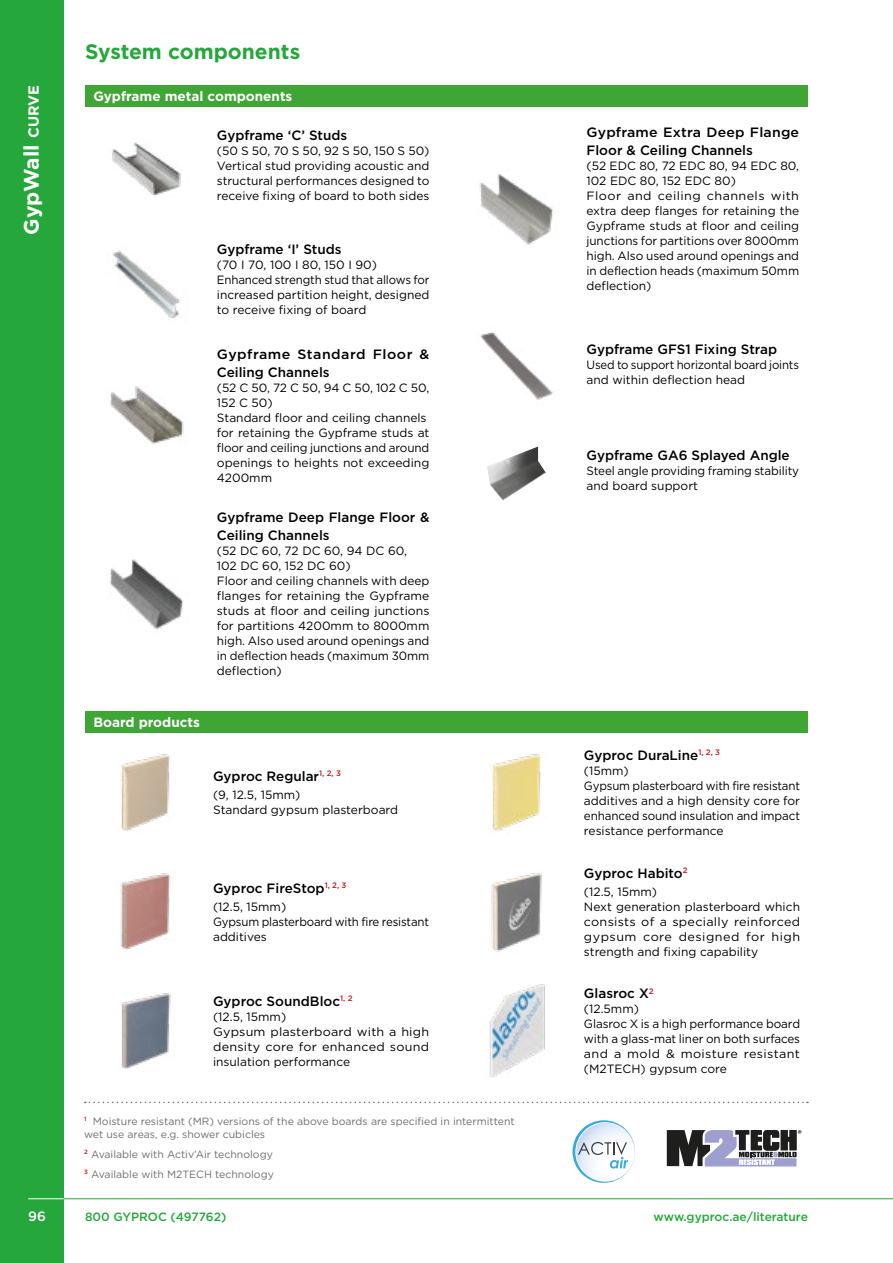
<style>
.page{position:relative;width:893px;height:1263px;background:#fff}
.page>*{position:absolute;margin:0;border:0;box-sizing:border-box;transform-origin:0 0}
.t1{font:700 21px "Gotham";color:#26a73b}
.t2{font:700 21px "Gotham";color:#fff}
.t3{font:500 13.5px/18px "Gotham";color:#000}
.t4{font:500 13.5px/18px "Gotham";color:#000;scale:1.05 1}
.t5{font:500 13.5px/18px "Gotham";letter-spacing:.03em;color:#000;scale:1.05 1}
.t6{font:700 13.5px "Gotham";color:#fff}
.t7{font:500 13.5px "Gotham";color:#fff}
.t8{font:12px/15px "Gotham";color:#000}
.t9{font:12px/15px "Gotham";color:#000;scale:.95 1}
.t10{font:500 12px "Gotham";color:#26a73b}
.t11{font:10.5px/13.5px "Gotham";color:#706f6f}
.s1{font-size:14.7px}
</style>
<div class="page">
<div style="left:0;top:0;width:64px;height:1263px;background:#26a73b"></div>
<hr style="left:64px;top:1198px;width:829px;height:1px;background:#26a73b">
<hr style="left:28px;top:1198px;width:36px;height:1px;background:#fff">
<img style="left:121px;top:754px;width:50px;height:77px">
<img style="left:120px;top:873px;width:51px;height:77px">
<img style="left:121px;top:993px;width:50px;height:76px">
<div style="left:85px;top:711px;width:723px;height:21px;background:#3fa535"></div>
<svg style="left:572px;top:1120px;width:63px;height:63px"></svg>
<svg style="left:667px;top:1130px;width:134px;height:36px"></svg>
<svg style="left:85px;top:1102px;width:723px;height:1px"></svg>
<img style="left:492px;top:754px;width:49px;height:77px">
<img style="left:491px;top:873px;width:51px;height:79px">
<img style="left:489px;top:984px;width:56px;height:93px">
<img style="left:112px;top:142px;width:69px;height:55px">
<img style="left:112px;top:250px;width:68px;height:68px">
<img style="left:109px;top:386px;width:75px;height:58px">
<img style="left:109px;top:559px;width:75px;height:71px">
<div style="left:85px;top:85px;width:723px;height:21px;background:#3fa535"></div>
<img style="left:479px;top:173px;width:75px;height:72px">
<img style="left:480px;top:331px;width:73px;height:69px">
<img style="left:487px;top:447px;width:59px;height:53px">
<h1 class="t2" style="left:17px;top:235px;width:151px;rotate:-90deg">GypWall <span class="s1">curve</span></h1>
<h1 class="t1" style="left:85px;top:38px;width:217px">System components</h1>
<p class="t6" style="left:93px;top:87px;width:201px">Gypframe metal components</p>
<p class="t3" style="left:217px;top:126px;width:132px">Gypframe ‘C’ Studs</p>
<p class="t8" style="left:217px;top:143px;width:214px;text-align:justify">(50 S 50, 70 S 50, 92 S 50, 150 S 50)<br>Vertical stud providing acoustic and structural performances designed to receive fixing of board to both sides</p>
<p class="t6" style="left:93px;top:713px;width:108px">Board products</p>
<p class="t3" style="left:217px;top:240px;width:126px">Gypframe ‘I’ Studs</p>
<p class="t8" style="left:217px;top:257px;width:214px">(70 I 70, 100 I 80, 150 I 90)<br>Enhanced strength stud that allows for increased partition height, designed to receive fixing of board</p>
<p class="t5" style="left:217px;top:345px;width:204px">Gypframe Standard Floor &amp;<br>Ceiling Channels</p>
<p class="t8" style="left:217px;top:380px;width:214px">(52 C 50, 72 C 50, 94 C 50, 102 C 50,<br>152 C 50)<br>Standard floor and ceiling channels for retaining the Gypframe studs at floor and ceiling junctions and around openings to heights not exceeding<br>4200mm</p>
<p class="t3" style="left:217px;top:508px;width:214px">Gypframe Deep Flange Floor &amp;<br>Ceiling Channels</p>
<p class="t8" style="left:217px;top:543px;width:214px">(52 DC 60, 72 DC 60, 94 DC 60,<br>102 DC 60, 152 DC 60)<br>Floor and ceiling channels with deep flanges for retaining the Gypframe studs at floor and ceiling junctions for partitions 4200mm to 8000mm high. Also used around openings and in deflection heads (maximum 30mm deflection)</p>
<p class="t3" style="left:213px;top:767px;width:129px">Gyproc Regular<sup>1,</sup> <sup>2,</sup> <sup>3</sup></p>
<p class="t8" style="left:213px;top:787px;width:187px">(9, 12.5, 15mm)<br>Standard gypsum plasterboard</p>
<p class="t3" style="left:213px;top:878px;width:135px">Gyproc FireStop<sup>1,</sup> <sup>2,</sup> <sup>3</sup></p>
<p class="t8" style="left:213px;top:898px;width:217px">(12.5, 15mm)<br>Gypsum plasterboard with fire resistant additives</p>
<p class="t3" style="left:213px;top:992px;width:141px">Gyproc SoundBloc<sup>1,</sup> <sup>2</sup></p>
<p class="t8" style="left:213px;top:1009px;width:218px">(12.5, 15mm)<br>Gypsum plasterboard with a high density core for enhanced sound insulation performance</p>
<p class="t11" style="left:84px;top:1114px;width:432px"><sup>1</sup> Moisture resistant (MR) versions of the above boards are specified in intermittent wet use areas, e.g. shower cubicles</p>
<p class="t11" style="left:84px;top:1144px;width:191px;line-height:20px"><sup>2</sup> Available with Activ’Air technology<br><sup>3</sup> Available with M2TECH technology</p>
<p class="t4" style="left:587px;top:123px;width:204px">Gypframe Extra Deep Flange<br>Floor &amp; Ceiling Channels</p>
<p class="t8" style="left:587px;top:158px;width:214px">(52 EDC 80, 72 EDC 80, 94 EDC 80,<br>102 EDC 80, 152 EDC 80)<br>Floor and ceiling channels with extra deep flanges for retaining the<br>Gypframe studs at floor and ceiling junctions for partitions over 8000mm high. Also used around openings and in deflection heads (maximum 50mm deflection)</p>
<p class="t3" style="left:587px;top:340px;width:192px">Gypframe GFS1 Fixing Strap</p>
<p class="t9" style="left:587px;top:357px;width:225px">Used to support horizontal board joints and within deflection head</p>
<p class="t3" style="left:587px;top:446px;width:205px">Gypframe GA6 Splayed Angle</p>
<p class="t8" style="left:587px;top:463px;width:214px">Steel angle providing framing stability and board support</p>
<p class="t3" style="left:584px;top:746px;width:138px">Gyproc DuraLine<sup>1,</sup> <sup>2,</sup> <sup>3</sup></p>
<p class="t8" style="left:584px;top:763px;width:218px">(15mm)<br>Gypsum plasterboard with fire resistant additives and a high density core for enhanced sound insulation and impact resistance performance</p>
<p class="t3" style="left:584px;top:863px;width:105px">Gyproc Habito<sup>2</sup></p>
<p class="t8" style="left:584px;top:883px;width:218px">(12.5, 15mm)<br>Next generation plasterboard which consists of a specially reinforced gypsum core designed for high strength and fixing capability</p>
<p class="t3" style="left:584px;top:984px;width:71px">Glasroc X<sup>2</sup></p>
<p class="t8" style="left:584px;top:1001px;width:218px">(12.5mm)<br>Glasroc X is a high performance board with a glass-mat liner on both surfaces and a mold &amp; moisture resistant (M2TECH) gypsum core</p>
<p class="t7" style="left:28px;top:1207px;width:19px">96</p>
<p class="t10" style="left:85px;top:1208px;width:143px">800 GYPROC (497762)</p>
<p class="t10" style="left:654px;top:1208px;width:156px">www.gyproc.ae/literature</p>
</div>
